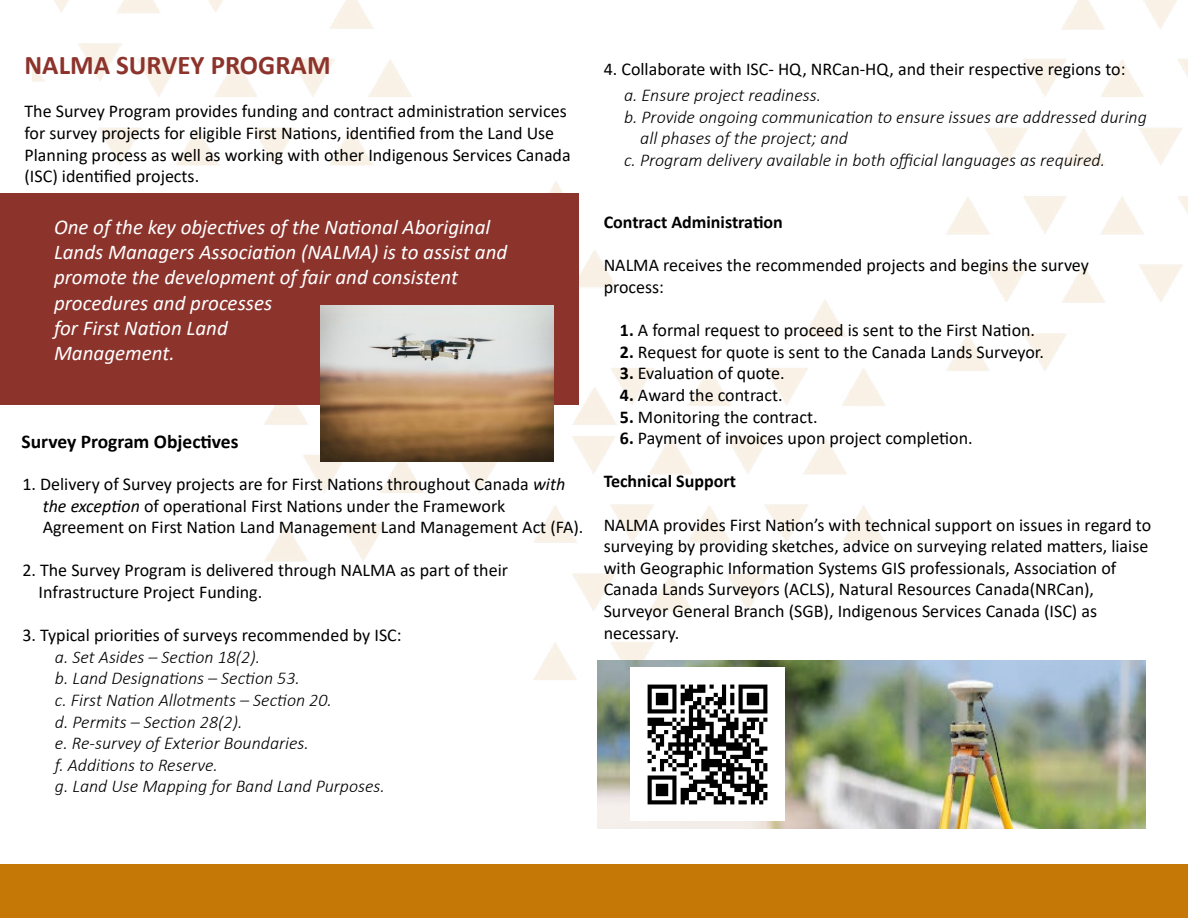
<style>
.page{position:relative;width:1188px;height:918px;background:#fff}
.page>*{position:absolute;margin:0;border:0;box-sizing:border-box;transform-origin:0 0}
.t1{font:700 27px "Calibri";color:#8c332c}
.t2{font:italic 21px/25.2px "Calibri";color:#fff}
.t3{font:700 19.5px "Calibri";color:#000}
.t4{font:18px/21.6px "Calibri";color:#000}
.t5{font:italic 300 18px/21.6px "Calibri";color:#000}
.t6{font:700 18px "Calibri";color:#000}
.s1{font-style:italic}
.s2{font-weight:700}
</style>
<div class="page">
<img style="left:33px;top:0;width:1155px;height:829px">
<div style="left:0;top:193px;width:579px;height:212px;background:#8c332c"></div>
<img style="left:320px;top:306px;width:234px;height:156px">
<img style="left:597px;top:661px;width:548px;height:168px">
<img style="left:631px;top:667px;width:153px;height:153px">
<div style="left:0;top:864px;width:1188px;height:54px;background:#c67806"></div>
<h1 class="t1" style="left:25px;top:46px;width:308px">NALMA SURVEY PROGRAM</h1>
<p class="t4" style="left:25px;top:100px;width:548px">The Survey Program provides funding and contract administration services for survey projects for eligible First Nations, identified from the Land Use Planning process as well as working with other Indigenous Services Canada (ISC) identified projects.</p>
<p class="t2" style="left:54px;top:213px;width:455px">One of the key objectives of the National Aboriginal Lands Managers Association (NALMA) is to assist and promote the development of fair and consistent procedures and processes<br>for First Nation Land<br>Management.</p>
<p class="t3" style="left:22px;top:427px;width:218px">Survey Program Objectives</p>
<p class="t4" style="left:43px;top:473px;width:542px;text-indent:-20px">1. Delivery of Survey projects are for First Nations throughout Canada <span class="s1">with the exception</span> of operational First Nations under the Framework<br>Agreement on First Nation Land Management Land Management Act (FA).</p>
<p class="t4" style="left:39px;top:559px;width:471px;text-indent:-16px">2. The Survey Program is delivered through NALMA as part of their<br>Infrastructure Project Funding.</p>
<p class="t4" style="left:22px;top:624px;width:381px">3. Typical priorities of surveys recommended by ISC:</p>
<p class="t5" style="left:55px;top:646px;width:332px">a. Set Asides – Section 18(2).<br>b. Land Designations – Section 53.<br>c. First Nation Allotments – Section 20.<br>d. Permits – Section 28(2).<br>e. Re-survey of Exterior Boundaries.<br>f. Additions to Reserve.<br>g. Land Use Mapping for Band Land Purposes.</p>
<p class="t4" style="left:604px;top:58px;width:523px">4. Collaborate with ISC- HQ, NRCan-HQ, and their respective regions to:</p>
<p class="t5" style="left:624px;top:84px;width:199px">a. Ensure project readiness.</p>
<p class="t5" style="left:624px;top:106px;width:524px">b. Provide ongoing communication to ensure issues are addressed during</p>
<p class="t5" style="left:640px;top:127px;width:209px">all phases of the project; and</p>
<p class="t5" style="left:624px;top:149px;width:483px">c. Program delivery available in both official languages as required.</p>
<p class="t6" style="left:604px;top:209px;width:181px">Contract Administration</p>
<p class="t4" style="left:604px;top:254px;width:487px">NALMA receives the recommended projects and begins the survey process:</p>
<p class="t4" style="left:620px;top:319px;width:417px"><span class="s2">1.</span> A formal request to proceed is sent to the First Nation.</p>
<p class="t4" style="left:620px;top:341px;width:426px"><span class="s2">2.</span> Request for quote is sent to the Canada Lands Surveyor.</p>
<p class="t4" style="left:620px;top:362px;width:166px"><span class="s2">3.</span> Evaluation of quote.</p>
<p class="t4" style="left:620px;top:384px;width:164px"><span class="s2">4.</span> Award the contract.</p>
<p class="t4" style="left:620px;top:405px;width:199px"><span class="s2">5.</span> Monitoring the contract.</p>
<p class="t4" style="left:620px;top:427px;width:354px"><span class="s2">6.</span> Payment of invoices upon project completion.</p>
<p class="t6" style="left:604px;top:469px;width:134px">Technical Support</p>
<p class="t4" style="left:604px;top:513px;width:549px">NALMA provides First Nation’s with technical support on issues in regard to surveying by providing sketches, advice on surveying related matters, liaise with Geographic Information Systems GIS professionals, Association of Canada Lands Surveyors (ACLS), Natural Resources Canada(NRCan), Surveyor General Branch (SGB), Indigenous Services Canada (ISC) as necessary.</p>
</div>
